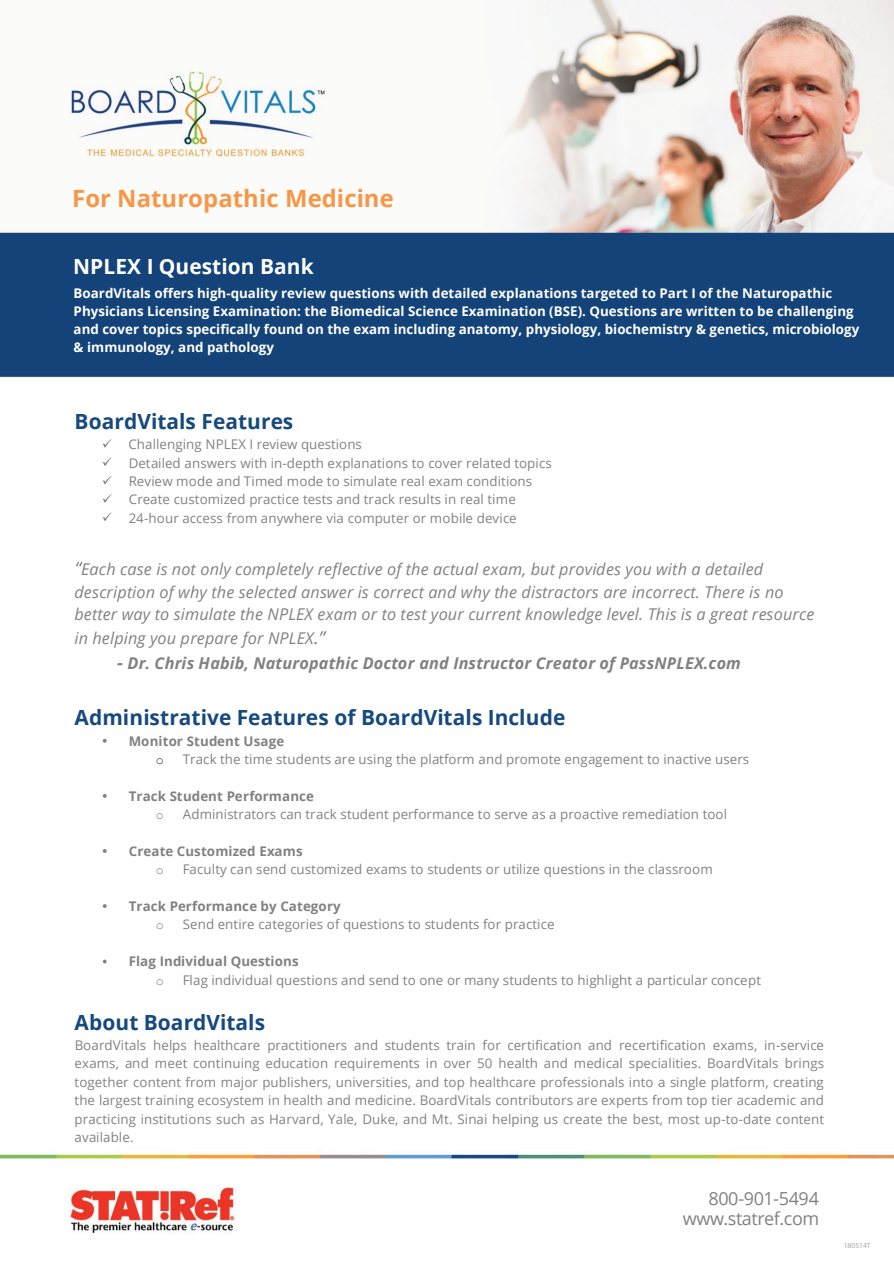
<style>
.page{position:relative;width:894px;height:1263px;background:#fff}
.page>*{position:absolute;margin:0;border:0;box-sizing:border-box;transform-origin:0 0}
.t1{font:700 23.7px "Open Sans";letter-spacing:.005em;color:#f79646}
.t2{font:700 20.85px "Open Sans";color:#16497d}
.t3{font:700 20.85px "Open Sans";color:#fff}
.t4{font:18px/19.8px "Open Sans";letter-spacing:-.025em;color:#808180;text-align:right}
.t5{font:italic 16.2px/22.6px "Open Sans";letter-spacing:.01em;color:#808180}
.t6{font:italic 700 16.2px "Open Sans";letter-spacing:.01em;color:#808180}
.t7{font:13.35px/18.5px "Open Sans";letter-spacing:.005em;color:#808180}
.t8{font:700 13.35px/18px "Open Sans";color:#fff}
.t9{font:700 13.35px "Open Sans";letter-spacing:.005em;color:#808180}
.t10{font:13.35px "Courier New";color:#808180}
.t11{font:13.35px "Courier New";color:#404040}
.t12{font:7.5px "Myriad Pro";color:#a7a9ac}
.s1{font-size:18px}
</style>
<div class="page">
<img style="left:0;top:0;width:892px;height:1234px">
<div style="left:70px;top:252px;width:769px;height:111px;background:#134378"></div>
<img style="left:68px;top:181px;width:440px;height:41px">
<img style="left:328px;top:1192px;width:273px;height:37px">
<img style="left:553px;top:1191px;width:273px;height:36px">
<img style="left:70px;top:406px;width:758px;height:764px">
<svg style="left:103px;top:439px;width:9px;height:9px"></svg>
<svg style="left:103px;top:457px;width:9px;height:9px"></svg>
<svg style="left:103px;top:476px;width:9px;height:8px"></svg>
<svg style="left:103px;top:494px;width:9px;height:9px"></svg>
<svg style="left:103px;top:512px;width:9px;height:9px"></svg>
<svg style="left:76px;top:562px;width:6px;height:4px"></svg>
<svg style="left:319px;top:631px;width:7px;height:4px"></svg>
<svg style="left:103px;top:739px;width:4px;height:3px"></svg>
<svg style="left:103px;top:794px;width:4px;height:3px"></svg>
<svg style="left:103px;top:849px;width:4px;height:4px"></svg>
<svg style="left:103px;top:904px;width:4px;height:4px"></svg>
<svg style="left:103px;top:959px;width:4px;height:4px"></svg>
<h1 class="t1" style="left:72px;top:182px;width:323px">For Naturopathic Medicine</h1>
<h2 class="t3" style="left:73px;top:252px;width:242px">NPLEX I Question Bank</h2>
<p class="t8" style="left:74px;top:283px;width:787px">BoardVitals offers high-quality review questions with detailed explanations targeted to Part I of the Naturopathic Physicians Licensing Examination: the Biomedical Science Examination (BSE). Questions are written to be challenging and cover topics specifically found on the exam including anatomy, physiology, biochemistry &amp; genetics, microbiology &amp; immunology, and pathology</p>
<h2 class="t2" style="left:75px;top:406px;width:220px">BoardVitals Features</h2>
<p class="t7" style="left:128px;top:435px;width:425px">Challenging NPLEX I review questions<br>Detailed answers with in-depth explanations to cover related topics Review mode and Timed mode to simulate real exam conditions Create customized practice tests and track results in real time 24-hour access from anywhere via computer or mobile device</p>
<p class="t5" style="left:74px;top:557px;width:741px;text-indent:7px">Each case is not only completely reflective of the actual exam, but provides you with a detailed description of why the selected answer is correct and why the distractors are incorrect. There is no better way to simulate the NPLEX exam or to test your current knowledge level. This is a great resource</p>
<p class="t5" style="left:74px;top:626px;width:246px">in helping you prepare for NPLEX<span class="s1">.</span></p>
<p class="t6" style="left:117px;top:651px;width:625px"><span class="s1">-</span> Dr. Chris Habib, Naturopathic Doctor and Instructor Creator of PassNPLEX.com</p>
<h2 class="t2" style="left:75px;top:702px;width:492px">Administrative Features of BoardVitals Include</h2>
<p class="t9" style="left:129px;top:731px;width:157px">Monitor Student Usage</p>
<p class="t11" style="left:156px;top:751px;width:9px">o</p>
<p class="t7" style="left:183px;top:749px;width:567px">Track the time students are using the platform and promote engagement to inactive users</p>
<p class="t9" style="left:129px;top:786px;width:187px">Track Student Performance</p>
<p class="t10" style="left:156px;top:806px;width:9px">o</p>
<p class="t7" style="left:183px;top:804px;width:545px">Administrators can track student performance to serve as a proactive remediation tool</p>
<p class="t9" style="left:129px;top:841px;width:175px">Create Customized Exams</p>
<p class="t10" style="left:156px;top:862px;width:9px">o</p>
<p class="t7" style="left:183px;top:860px;width:531px">Faculty can send customized exams to students or utilize questions in the classroom</p>
<p class="t9" style="left:129px;top:896px;width:213px">Track Performance by Category</p>
<p class="t10" style="left:156px;top:917px;width:9px">o</p>
<p class="t7" style="left:183px;top:915px;width:373px">Send entire categories of questions to students for practice</p>
<p class="t9" style="left:129px;top:952px;width:172px">Flag Individual Questions</p>
<p class="t10" style="left:156px;top:972px;width:9px">o</p>
<p class="t7" style="left:183px;top:970px;width:579px">Flag individual questions and send to one or many students to highlight a particular concept</p>
<h2 class="t2" style="left:75px;top:1007px;width:192px">About BoardVitals</h2>
<p class="t7" style="left:75px;top:1035px;width:750px;text-align:justify">BoardVitals helps healthcare practitioners and students train for certification and recertification exams, in-service exams, and meet continuing education requirements in over 50 health and medical specialities. BoardVitals brings together content from major publishers, universities, and top healthcare professionals into a single platform, creating the largest training ecosystem in health and medicine. BoardVitals contributors are experts from top tier academic and practicing institutions such as Harvard, Yale, Duke, and Mt. Sinai helping us create the best, most up-to-date content available.</p>
<h3 class="t4" style="left:682px;top:1188px;width:138px">800-901-5494 www.statref.com</h3>
<p class="t12" style="left:843px;top:1240px;width:28px">180514T</p>
</div>
